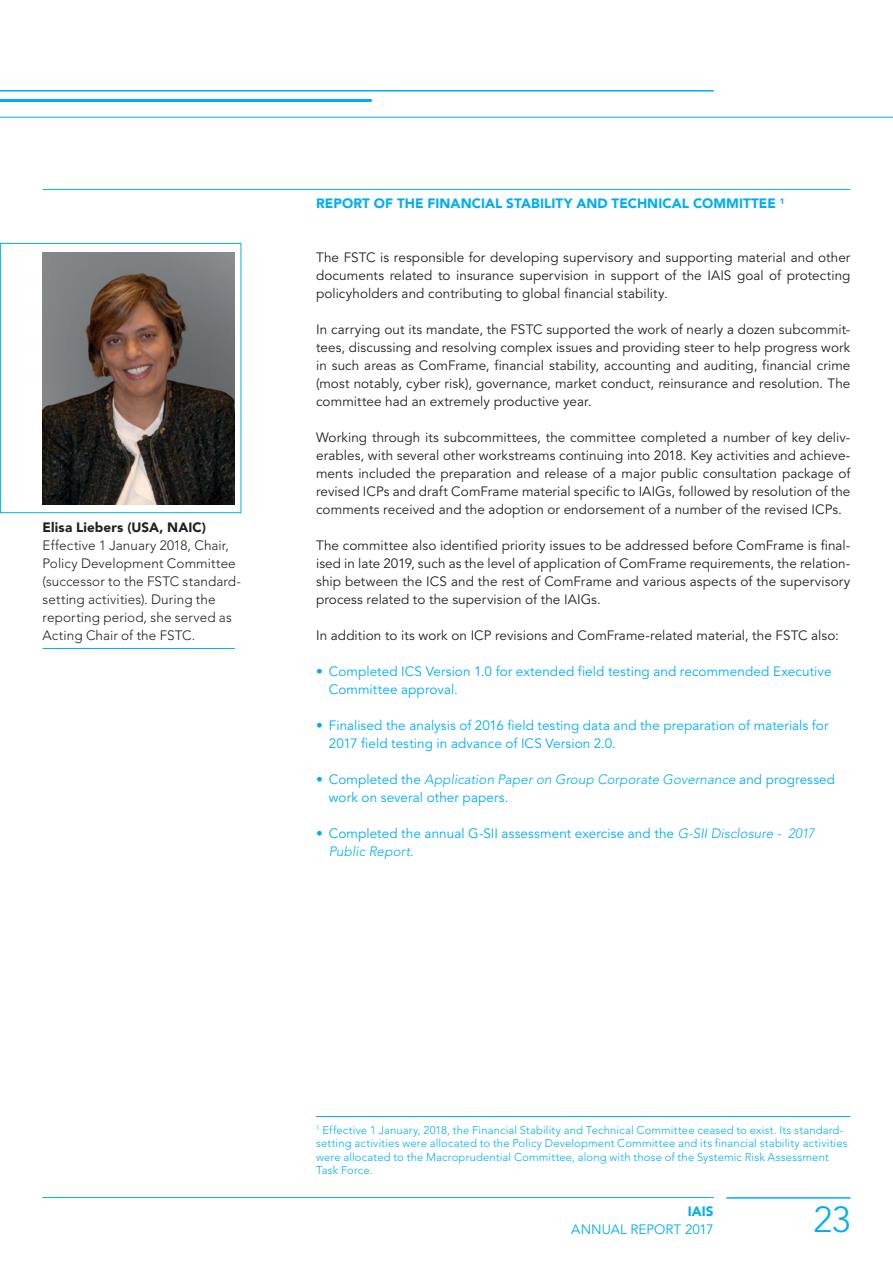
<style>
.page{position:relative;width:893px;height:1263px;background:#fff}
.page>*{position:absolute;margin:0;border:0;box-sizing:border-box;transform-origin:0 0}
.t1{font:300 36px "Avenir 35";color:#00aeef}
.t2{font:13.5px/18px "Avenir 45";letter-spacing:.005em;color:#231f20;text-align:justify}
.t3{font:13.5px/18px "Avenir 45";letter-spacing:.005em;color:#00aeef}
.t4{font:300 13.5px/18px "Avenir 35";letter-spacing:.005em;color:#231f20}
.t5{font:italic 300 13.5px "Avenir 35";letter-spacing:.005em;color:#00aeef}
.t6{font:900 13.5px "Avenir 95";letter-spacing:.005em;color:#00aeef}
.t7{font:900 13.5px "Avenir 95";letter-spacing:.005em;color:#231f20}
.t8{font:300 11.25px/13.5px "Avenir 35";letter-spacing:.015em;color:#00aeef}
.s1{font-family:"Avenir 45";font-weight:400;font-style:normal}
.s2{font-family:"Avenir 35";font-weight:300;font-style:italic}
</style>
<div class="page">
<hr style="left:43px;top:189px;width:807px;height:1px;background:#00aeef">
<img style="left:43px;top:252px;width:192px;height:252px">
<div style="left:0;top:243px;width:241px;height:270px;border:1px solid #00aeef"></div>
<hr style="left:43px;top:648px;width:192px;height:1px;background:#00aeef">
<hr style="left:316px;top:1116px;width:534px;height:1px;background:#00aeef">
<hr style="left:0;top:90px;width:714px;height:2px;background:#00aeef">
<hr style="left:0;top:99px;width:372px;height:3px;background:#00aeef">
<hr style="left:0;top:117px;width:893px;height:1px;background:#00aeef">
<hr style="left:43px;top:1197px;width:671px;height:1px;background:#00aeef">
<hr style="left:726px;top:1197px;width:124px;height:2px;background:#00aeef">
<p class="t7" style="left:43px;top:519px;width:165px">Elisa Liebers (USA, NAIC)</p>
<p class="t4" style="left:43px;top:536px;width:200px">Effective 1 January 2018, Chair,<br>Policy Development Committee (successor to the FSTC standard&shy;setting activities). During the reporting period, she served as<br>Acting Chair of the FSTC.</p>
<p class="t6" style="left:316px;top:195px;width:470px">REPORT OF THE FINANCIAL STABILITY AND TECHNICAL COMMITTEE <sup>1</sup></p>
<p class="t2" style="left:316px;top:249px;width:536px">The FSTC is responsible for developing supervisory and supporting material and other documents related to insurance supervision in support of the IAIS goal of protecting policyholders and contributing to global financial stability.</p>
<p class="t2" style="left:316px;top:321px;width:536px">In carrying out its mandate, the FSTC supported the work of nearly a dozen subcommit&shy;tees, discussing and resolving complex issues and providing steer to help progress work in such areas as ComFrame, financial stability, accounting and auditing, financial crime (most notably, cyber risk), governance, market conduct, reinsurance and resolution. The committee had an extremely productive year.</p>
<p class="t2" style="left:316px;top:429px;width:536px">Working through its subcommittees, the committee completed a number of key deliv&shy;erables, with several other workstreams continuing into 2018. Key activities and achieve&shy;ments included the preparation and release of a major public consultation package of revised ICPs and draft ComFrame material specific to IAIGs, followed by resolution of the comments received and the adoption or endorsement of a number of the revised ICPs.</p>
<p class="t2" style="left:316px;top:537px;width:536px">The committee also identified priority issues to be addressed before ComFrame is final&shy;ised in late 2019, such as the level of application of ComFrame requirements, the relation&shy;ship between the ICS and the rest of ComFrame and various aspects of the supervisory process related to the supervision of the IAIGs.</p>
<p class="t2" style="left:316px;top:627px;width:524px">In addition to its work on ICP revisions and ComFrame-related material, the FSTC also:</p>
<p class="t3" style="left:329px;top:663px;width:504px;text-indent:-13px">• Completed ICS Version 1.0 for extended field testing and recommended Executive<br>Committee approval.</p>
<p class="t3" style="left:329px;top:717px;width:501px;text-indent:-13px">• Finalised the analysis of 2016 field testing data and the preparation of materials for<br>2017 field testing in advance of ICS Version 2.0.</p>
<p class="t5" style="left:316px;top:772px;width:521px"><span class="s1">• Completed the</span> Application Paper on Group Corporate Governance <span class="s1">and progressed</span></p>
<p class="t3" style="left:329px;top:789px;width:181px">work on several other papers.</p>
<p class="t3" style="left:316px;top:825px;width:500px">• Completed the annual G-SII assessment exercise and the <span class="s2">G-SII Disclosure - 2017</span></p>
<p class="t5" style="left:329px;top:844px;width:86px">Public Report.</p>
<p class="t8" style="left:316px;top:1123px;width:533px"><sup>1</sup> Effective 1 January, 2018, the Financial Stability and Technical Committee ceased to exist. Its standard&shy;setting activities were allocated to the Policy Development Committee and its financial stability activities were allocated to the Macroprudential Committee, along with those of the Systemic Risk Assessment Task Force.</p>
<h1 class="t1" style="left:813px;top:1198px;width:39px">23</h1>
<p class="t6" style="left:688px;top:1203px;width:27px">IAIS</p>
<p class="t3" style="left:571px;top:1220px;width:144px">ANNUAL REPORT 2017</p>
</div>
